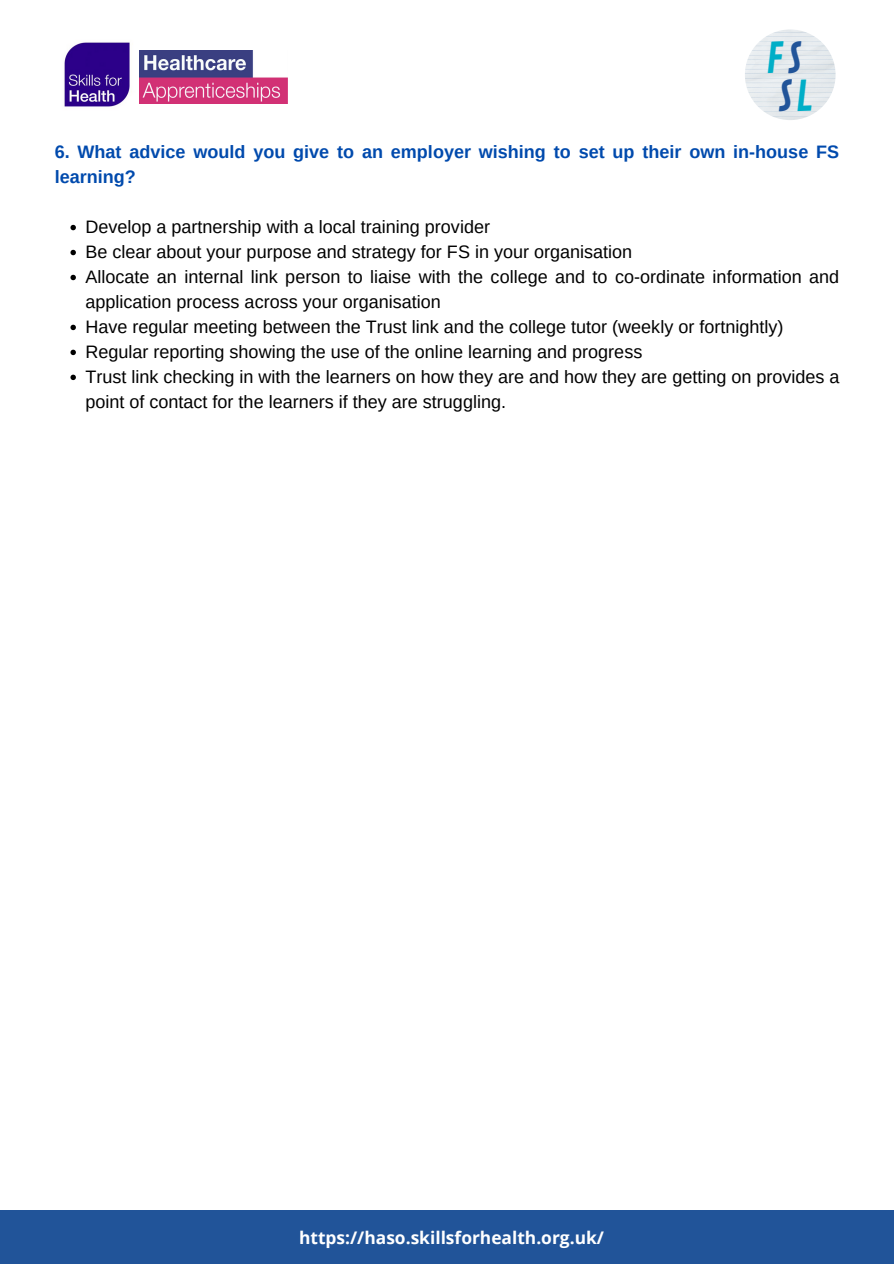
<style>
.page{position:relative;width:894px;height:1264px;background:#fff}
.page>*{position:absolute;margin:0;border:0;box-sizing:border-box;transform-origin:0 0}
.t1{font:41.4px/38.4px "Contrail One";color:#00aec7}
.t2{font:18px/24.9px "Arimo";color:#000}
.t3{font:700 18px/24.9px "Arimo";color:#004aad}
.t4{font:700 17.4px "Open Sans";color:#fff}
.s1{color:#215499}
</style>
<div class="page">
<img style="left:139px;top:51px;width:148px;height:52px">
<img style="left:64px;top:42px;width:68px;height:67px">
<div style="left:0;top:1210px;width:893px;height:53px;background:#215499"></div>
<svg style="left:70px;top:225px;width:6px;height:5px"></svg>
<svg style="left:70px;top:250px;width:6px;height:5px"></svg>
<svg style="left:70px;top:275px;width:6px;height:5px"></svg>
<svg style="left:70px;top:325px;width:6px;height:5px"></svg>
<svg style="left:70px;top:350px;width:6px;height:5px"></svg>
<svg style="left:70px;top:374px;width:6px;height:6px"></svg>
<h1 class="t1" style="left:765px;top:40px;width:49px">F<span class="s1">S<br>S</span>L</h1>
<p class="t3" style="left:55px;top:139px;width:785px">6. What advice would you give to an employer wishing to set up their own in-house FS learning?</p>
<p class="t2" style="left:85px;top:214px;width:755px">Develop a partnership with a local training provider<br>Be clear about your purpose and strategy for FS in your organisation<br>Allocate an internal link person to liaise with the college and to co-ordinate information and application process across your organisation<br>Have regular meeting between the Trust link and the college tutor (weekly or fortnightly)<br>Regular reporting showing the use of the online learning and progress<br>Trust link checking in with the learners on how they are and how they are getting on provides a point of contact for the learners if they are struggling.</p>
<p class="t4" style="left:299px;top:1225px;width:306px">https://haso.skillsforhealth.org.uk/</p>
</div>
